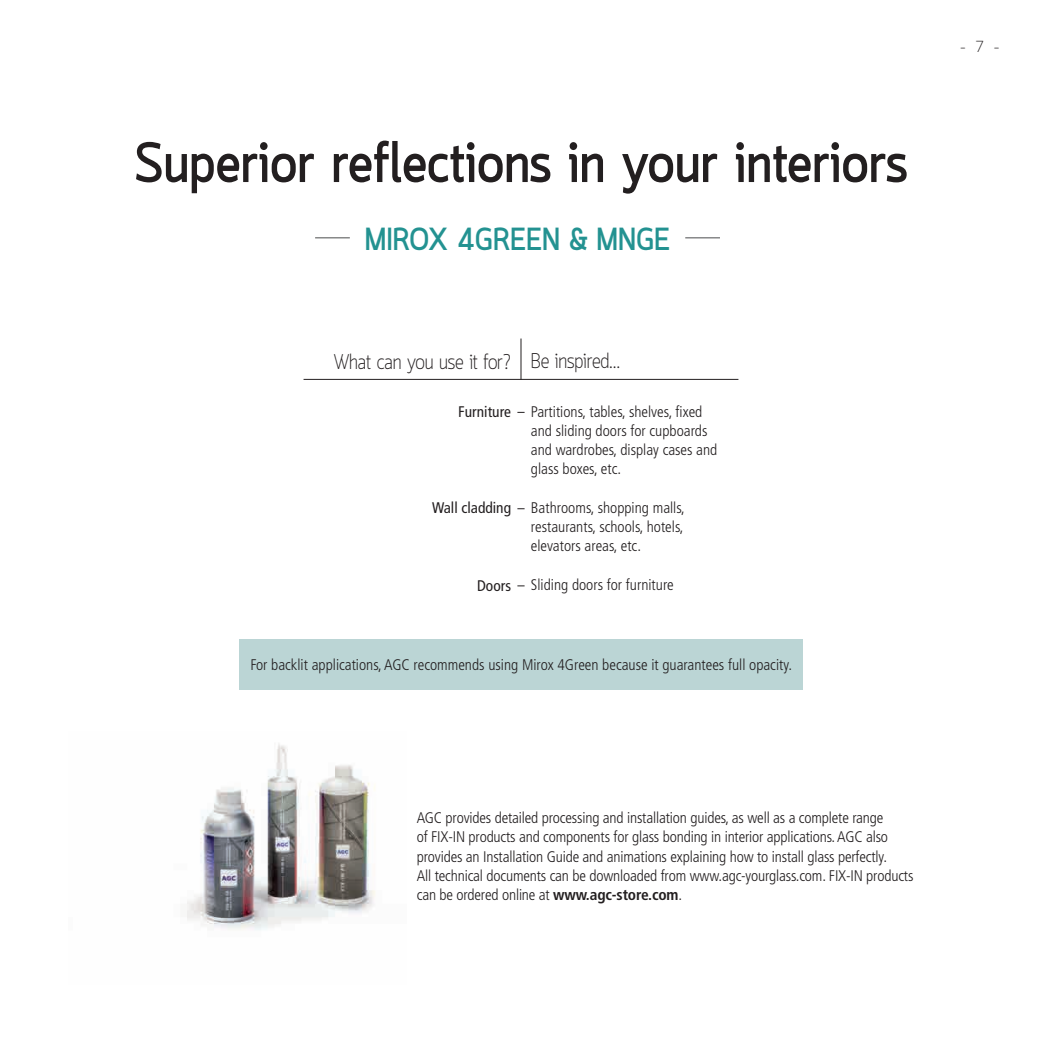
<style>
.page{position:relative;width:1042px;height:1042px;background:#fff}
.page>*{position:absolute;margin:0;border:0;box-sizing:border-box;transform-origin:0 0}
.titre_1_28{font:700 56px "Quark";color:#231f20;scale:.95 1}
.produit{font:700 31.5px "Quark";color:#239291;scale:.95 1}
.titre_2_12{font:300 21px "Quark";letter-spacing:-.01em;color:#231f20;scale:.9 1}
.t1{font:300 15.75px "Quark";color:#231f20}
.t2{font:300 condensed 15.4px/19.2px "Frutiger LT Std";letter-spacing:-.01em;color:#231f20}
.t3{font:condensed 15.4px "Frutiger LT Std";color:#231f20}
.s1{font-weight:700}
</style>
<div class="page">
<img style="left:187px;top:743px;width:189px;height:187px">
<hr style="left:303px;top:379px;width:435px;height:1px;background:#231f20">
<hr style="left:521px;top:338px;width:1px;height:42px;background:#231f20">
<div style="left:239px;top:639px;width:564px;height:50px;background:#bbd5d5"></div>
<hr style="left:315px;top:237px;width:35px;height:1px;background:#4b4c4d">
<hr style="left:685px;top:237px;width:35px;height:1px;background:#4b4c4d">
<p class="titre_1_28" style="left:134px;top:130px;width:815px">Superior reflections in your interiors</p>
<p class="produit" style="left:365px;top:220px;width:323px">MIROX 4GREEN &amp; MNGE</p>
<p class="titre_2_12" style="left:334px;top:349px;width:198px">What can you use it for?</p>
<p class="t3" style="left:458px;top:403px;width:54px">Furniture</p>
<p class="t3" style="left:432px;top:499px;width:80px">Wall cladding</p>
<p class="t3" style="left:477px;top:576px;width:35px">Doors</p>
<p class="titre_2_12" style="left:531px;top:348px;width:101px">Be inspired…</p>
<p class="t2" style="left:531px;top:402px;width:188px">Partitions, tables, shelves, fixed and sliding doors for cupboards and wardrobes, display cases and glass boxes, etc.</p>
<p class="t2" style="left:531px;top:498px;width:156px;text-align:justify">Bathrooms, shopping malls, restaurants, schools, hotels, elevators areas, etc.</p>
<p class="t2" style="left:531px;top:575px;width:144px">Sliding doors for furniture</p>
<p class="t2" style="left:250px;top:655px;width:543px">For backlit applications, AGC recommends using Mirox 4Green because it guarantees full opacity.</p>
<p class="t1" style="left:960px;top:37px;width:40px">– 7 –</p>
<p class="t2" style="left:417px;top:808px;width:498px">AGC provides detailed processing and installation guides, as well as a complete range<br>of FIX-IN products and components for glass bonding in interior applications. AGC also provides an Installation Guide and animations explaining how to install glass perfectly.<br>All technical documents can be downloaded from www.agc-yourglass.com. FIX-IN products can be ordered online at <span class="s1">www.agc-store.com</span>.</p>
</div>
